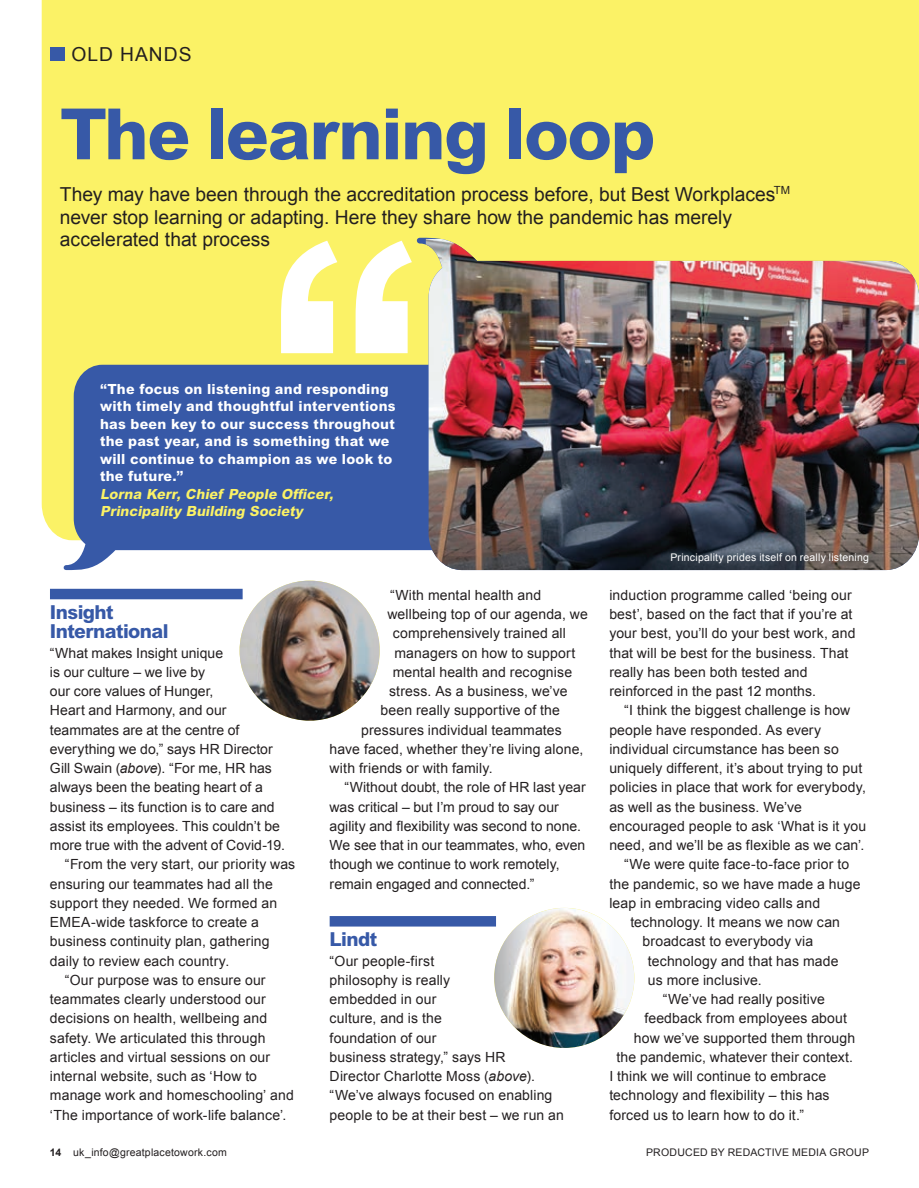
<style>
.page{position:relative;width:919px;height:1188px;background:#fff}
.page>*{position:absolute;margin:0;border:0;box-sizing:border-box;transform-origin:0 0}
.t1{font:800 70.88px "Arial";letter-spacing:-.025em;color:#3759a7}
.t2{font:19.25px/22.8px "Arial";color:#231f20}
.t3{font:800 19.25px/19.2px "Arial";letter-spacing:-.03em;color:#3759a7}
.t4{font:19.25px "Arial";letter-spacing:.05em;color:#231f20}
.t5{font:14px/19.2px "Arial";letter-spacing:.01em;color:#231f20}
.t6{font:800 14px/17.5px "Arial";letter-spacing:.02em;color:#fff}
.t7{font:italic 800 14px/17.5px "Arial";color:#fbf266}
.t8{font:10.5px "Arial";letter-spacing:.02em;color:#231f20}
.t9{font:10.5px "Arial";letter-spacing:.02em;color:#fff}
.s1{font-style:italic}
.s2{font-weight:700}
</style>
<div class="page">
<div style="left:42px;top:0;width:876px;height:538px;background:#fbf266"></div>
<div style="left:50px;top:589px;width:192px;height:10px;background:#3759a7"></div>
<div style="left:329px;top:916px;width:167px;height:11px;background:#3759a7"></div>
<img style="left:239px;top:581px;width:140px;height:140px;border-radius:70px">
<img style="left:494px;top:908px;width:140px;height:140px;border-radius:70px">
<svg style="left:62px;top:365px;width:353px;height:205px;background:#4f6dad"></svg>
<svg style="left:281px;top:241px;width:131px;height:112px"></svg>
<div style="left:50px;top:47px;width:14px;height:14px;background:#3759a7"></div>
<svg style="left:415px;top:238px;width:503px;height:313px;background:#93a188"></svg>
<img style="left:425px;top:239px;width:493px;height:331px">
<h2 class="t4" style="left:71px;top:41px;width:122px">OLD HANDS</h2>
<h1 class="t1" style="left:60px;top:92px;width:597px">The learning loop</h1>
<h2 class="t2" style="left:60px;top:183px;width:731px">They may have been through the accreditation process before, but Best Workplaces<sup>TM </sup>never stop learning or adapting. Here they share how the pandemic has merely accelerated that process</h2>
<p class="t6" style="left:100px;top:380px;width:297px">“The focus on listening and responding with timely and thoughtful interventions has been key to our success throughout the past year, and is something that we will continue to champion as we look to the future.”</p>
<p class="t7" style="left:100px;top:485px;width:237px">Lorna Kerr, Chief People Officer,<br>Principality Building Society</p>
<h2 class="t3" style="left:50px;top:602px;width:120px">Insight<br>International</h2>
<p class="t5" style="left:50px;top:643px;width:175px">“What makes Insight unique</p>
<p class="t5" style="left:50px;top:662px;width:157px">is our culture – we live by</p>
<p class="t5" style="left:50px;top:682px;width:165px">our core values of Hunger,</p>
<p class="t5" style="left:50px;top:701px;width:178px">Heart and Harmony, and our</p>
<p class="t5" style="left:50px;top:720px;width:191px">teammates are at the centre of</p>
<p class="t5" style="left:50px;top:739px;width:224px">everything we do,” says HR Director</p>
<p class="t5" style="left:50px;top:759px;width:223px">Gill Swain (<span class="s1">above</span>). “For me, HR has</p>
<p class="t5" style="left:50px;top:778px;width:214px">always been the beating heart of a</p>
<p class="t5" style="left:50px;top:797px;width:226px">business – its function is to care and</p>
<p class="t5" style="left:50px;top:816px;width:231px">assist its employees. This couldn’t be</p>
<p class="t5" style="left:50px;top:836px;width:237px">more true with the advent of Covid-19.</p>
<p class="t5" style="left:65px;top:855px;width:232px">“From the very start, our priority was</p>
<p class="t5" style="left:50px;top:874px;width:224px">ensuring our teammates had all the</p>
<p class="t5" style="left:50px;top:893px;width:229px">support they needed. We formed an</p>
<p class="t5" style="left:50px;top:913px;width:210px">EMEA-wide taskforce to create a</p>
<p class="t5" style="left:50px;top:932px;width:221px">business continuity plan, gathering</p>
<p class="t5" style="left:50px;top:951px;width:181px">daily to review each country.</p>
<p class="t5" style="left:65px;top:970px;width:202px">“Our purpose was to ensure our</p>
<p class="t5" style="left:50px;top:990px;width:217px">teammates clearly understood our</p>
<p class="t5" style="left:50px;top:1009px;width:219px">decisions on health, wellbeing and</p>
<p class="t5" style="left:50px;top:1028px;width:217px">safety. We articulated this through</p>
<p class="t5" style="left:50px;top:1047px;width:222px">articles and virtual sessions on our</p>
<p class="t5" style="left:50px;top:1067px;width:208px">internal website, such as ‘How to</p>
<p class="t5" style="left:50px;top:1086px;width:245px">manage work and homeschooling’ and</p>
<p class="t5" style="left:50px;top:1105px;width:238px">‘The importance of work-life balance’.</p>
<p class="t5" style="left:390px;top:585px;width:153px">“With mental health and</p>
<p class="t5" style="left:387px;top:605px;width:202px">wellbeing top of our agenda, we</p>
<p class="t5" style="left:392px;top:624px;width:175px">comprehensively trained all</p>
<p class="t5" style="left:394px;top:643px;width:182px">managers on how to support</p>
<p class="t5" style="left:392px;top:662px;width:181px">mental health and recognise</p>
<p class="t5" style="left:389px;top:682px;width:180px">stress. As a business, we’ve</p>
<p class="t5" style="left:380px;top:701px;width:181px">been really supportive of the</p>
<p class="t5" style="left:361px;top:720px;width:202px">pressures individual teammates</p>
<p class="t5" style="left:329px;top:739px;width:255px">have faced, whether they’re living alone,</p>
<p class="t5" style="left:329px;top:759px;width:164px">with friends or with family.</p>
<p class="t5" style="left:344px;top:778px;width:242px">“Without doubt, the role of HR last year</p>
<p class="t5" style="left:329px;top:797px;width:231px">was critical – but I’m proud to say our</p>
<p class="t5" style="left:329px;top:816px;width:253px">agility and flexibility was second to none.</p>
<p class="t5" style="left:329px;top:836px;width:257px">We see that in our teammates, who, even</p>
<p class="t5" style="left:329px;top:855px;width:231px">though we continue to work remotely,</p>
<p class="t5" style="left:329px;top:874px;width:206px">remain engaged and connected.”</p>
<h2 class="t3" style="left:329px;top:930px;width:49px">Lindt</h2>
<p class="t5" style="left:329px;top:951px;width:236px">“Our people-first<br>philosophy is really<br>embedded in our<br>culture, and is the<br>foundation of our<br>business strategy,” says HR<br>Director Charlotte Moss (<span class="s1">above</span>). “We’ve always focused on enabling people to be at their best – we run an</p>
<p class="t9" style="left:670px;top:550px;width:200px">Principality prides itself on really listening</p>
<p class="t5" style="left:609px;top:585px;width:247px">induction programme called ‘being our best’, based on the fact that if you’re at your best, you’ll do your best work, and that will be best for the business. That really has been both tested and reinforced in the past 12 months.</p>
<p class="t5" style="left:624px;top:701px;width:227px">“I think the biggest challenge is how</p>
<p class="t5" style="left:609px;top:720px;width:213px">people have responded. As every</p>
<p class="t5" style="left:609px;top:739px;width:231px">individual circumstance has been so</p>
<p class="t5" style="left:609px;top:759px;width:254px">uniquely different, it’s about trying to put</p>
<p class="t5" style="left:609px;top:778px;width:258px">policies in place that work for everybody,</p>
<p class="t5" style="left:609px;top:797px;width:194px">as well as the business. We’ve</p>
<p class="t5" style="left:609px;top:816px;width:258px">encouraged people to ask ‘What is it you</p>
<p class="t5" style="left:609px;top:836px;width:256px">need, and we’ll be as flexible as we can’.</p>
<p class="t5" style="left:624px;top:855px;width:226px">“We were quite face-to-face prior to</p>
<p class="t5" style="left:609px;top:874px;width:253px">the pandemic, so we have made a huge</p>
<p class="t5" style="left:609px;top:893px;width:212px">leap in embracing video calls and</p>
<p class="t5" style="left:630px;top:913px;width:211px">technology. It means we now can</p>
<p class="t5" style="left:642px;top:932px;width:172px">broadcast to everybody via</p>
<p class="t5" style="left:647px;top:951px;width:192px">technology and that has made</p>
<p class="t5" style="left:647px;top:970px;width:115px">us more inclusive.</p>
<p class="t5" style="left:662px;top:990px;width:163px">“We’ve had really positive</p>
<p class="t5" style="left:644px;top:1009px;width:204px">feedback from employees about</p>
<p class="t5" style="left:633px;top:1028px;width:223px">how we’ve supported them through</p>
<p class="t5" style="left:616px;top:1047px;width:238px">the pandemic, whatever their context.</p>
<p class="t5" style="left:609px;top:1067px;width:218px">I think we will continue to embrace</p>
<p class="t5" style="left:609px;top:1086px;width:222px">technology and flexibility – this has</p>
<p class="t5" style="left:609px;top:1105px;width:196px">forced us to learn how to do it.”</p>
<p class="t8" style="left:50px;top:1146px;width:178px"><span class="s2">14</span> uk_info@greatplacetowork.com</p>
<p class="t8" style="left:646px;top:1146px;width:224px">PRODUCED BY REDACTIVE MEDIA GROUP</p>
</div>
